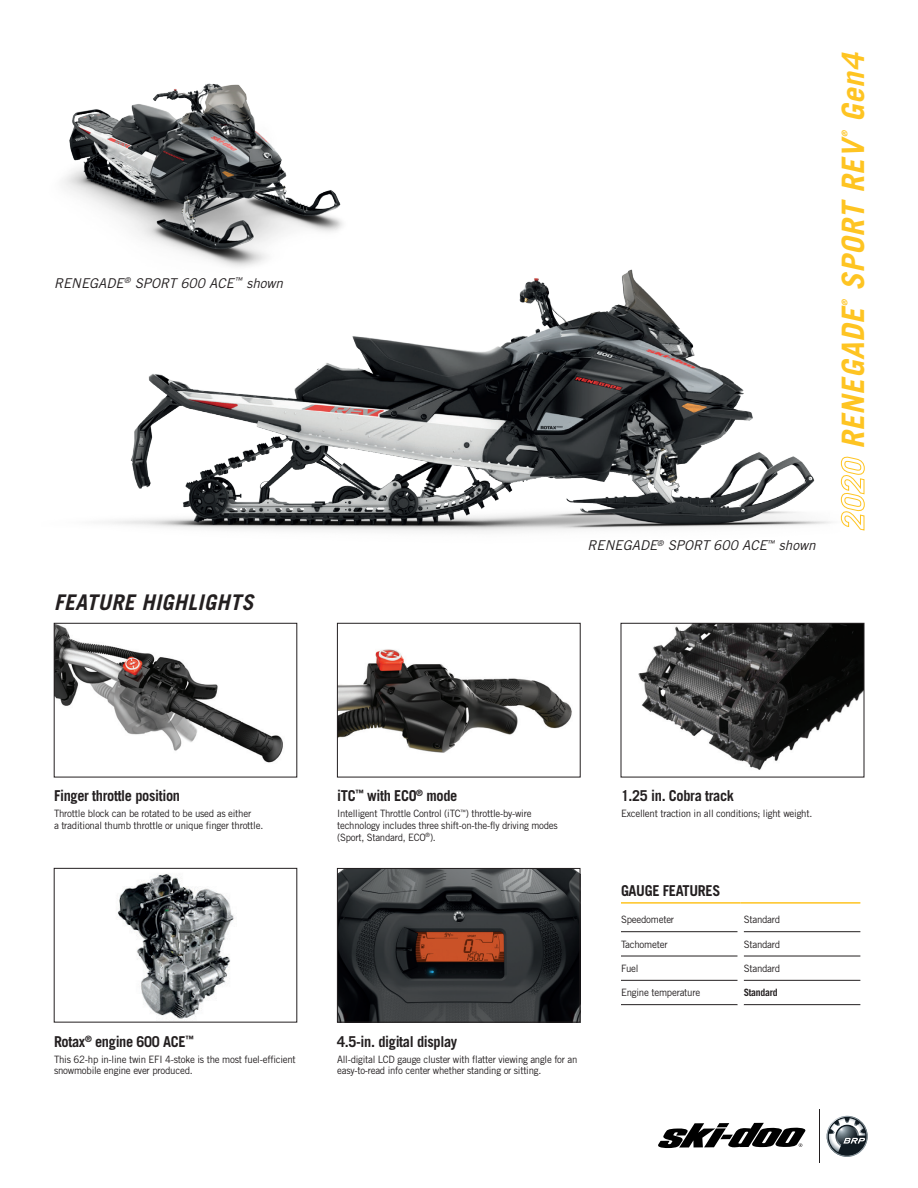
<style>
.page{position:relative;width:918px;height:1188px;background:#fff}
.page>*{position:absolute;margin:0;border:0;box-sizing:border-box;transform-origin:0 0}
.t1{font:italic 700 30.9px "Trade Gothic LT Std";color:#fec422}
.t2{font:italic 700 21.6px "Trade Gothic LT Std";letter-spacing:.02em;color:#231f20}
.t3{font:700 15px "Trade Gothic LT Std";letter-spacing:-.025em;color:#231f20;scale:.96 1}
.t4{font:italic 13.5px "Trade Gothic LT Std";color:#231f20}
.t5{font:10.2px/11.7px "Trade Gothic LT Std";letter-spacing:-.025em;color:#231f20;scale:.96 1}
.t6{font:10.2px/11.6px "Trade Gothic LT Std";letter-spacing:-.025em;color:#231f20;scale:.95 1}
.t7{font:700 10.2px "Trade Gothic LT Std";letter-spacing:-.025em;color:#231f20;scale:.96 1}
.t8{font:italic 700 7.8px "Trade Gothic LT Std";color:#fec422}
</style>
<div class="page">
<img style="left:56px;top:625px;width:227px;height:138px">
<div style="left:54px;top:623px;width:243px;height:154px;border:1px solid #231f20"></div>
<img style="left:339px;top:649px;width:233px;height:104px">
<div style="left:337px;top:623px;width:243px;height:154px;border:1px solid #231f20"></div>
<img style="left:638px;top:625px;width:224px;height:145px">
<div style="left:621px;top:623px;width:243px;height:154px;border:1px solid #231f20"></div>
<img style="left:117px;top:874px;width:117px;height:145px">
<div style="left:54px;top:868px;width:243px;height:154px;border:1px solid #231f20"></div>
<img style="left:339px;top:870px;width:239px;height:150px">
<div style="left:337px;top:868px;width:243px;height:154px;border:1px solid #231f20"></div>
<img style="left:108px;top:269px;width:733px;height:263px">
<img style="left:63px;top:83px;width:286px;height:212px">
<svg style="left:658px;top:1123px;width:147px;height:25px"></svg>
<hr style="left:819px;top:1110px;width:1px;height:53px;background:#231f20">
<svg style="left:826px;top:1115px;width:42px;height:42px"></svg>
<hr style="left:621px;top:931px;width:117px;height:1px;background:#231f20">
<hr style="left:744px;top:931px;width:116px;height:1px;background:#231f20">
<hr style="left:621px;top:956px;width:117px;height:1px;background:#231f20">
<hr style="left:744px;top:956px;width:116px;height:1px;background:#231f20">
<hr style="left:621px;top:980px;width:117px;height:1px;background:#231f20">
<hr style="left:744px;top:980px;width:116px;height:1px;background:#231f20">
<hr style="left:621px;top:1004px;width:117px;height:1px;background:#231f20">
<hr style="left:744px;top:1004px;width:116px;height:1px;background:#231f20">
<hr style="left:621px;top:902px;width:120px;height:2px;background:#fec422">
<hr style="left:741px;top:902px;width:119px;height:2px;background:#fec422">
<svg style="left:841px;top:456px;width:24px;height:75px"></svg>
<h3 class="t4" style="left:54px;top:275px;width:231px">RENEGADE<sup>®</sup> SPORT 600 ACE<sup>™</sup> shown</h3>
<h2 class="t2" style="left:54px;top:589px;width:201px">FEATURE HIGHLIGHTS</h2>
<h1 class="t1" style="left:834px;top:122px;width:71px;rotate:-90deg">Gen4</h1>
<p class="t8" style="left:840px;top:137px;width:9px;rotate:-90deg">®</p>
<h1 class="t1" style="left:834px;top:291px;width:156px;rotate:-90deg">SPORT REV</h1>
<p class="t8" style="left:840px;top:306px;width:9px;rotate:-90deg">®</p>
<h1 class="t1" style="left:834px;top:449px;width:145px;rotate:-90deg">RENEGADE</h1>
<h3 class="t4" style="left:588px;top:537px;width:230px">RENEGADE<sup>®</sup> SPORT 600 ACE<sup>™</sup> shown</h3>
<h3 class="t3" style="left:54px;top:787px;width:133px">Finger throttle position</h3>
<p class="t5" style="left:54px;top:808px;width:220px">Throttle block can be rotated to be used as either<br>a traditional thumb throttle or unique finger throttle.</p>
<h3 class="t3" style="left:337px;top:787px;width:127px">iTC<sup>™</sup> with ECO<sup>®</sup> mode</h3>
<p class="t6" style="left:337px;top:808px;width:234px">Intelligent Throttle Control (iTC<sup>™</sup>) throttle-by-wire technology includes three shift-on-the-fly driving modes (Sport, Standard, ECO<sup>®</sup>).</p>
<h3 class="t3" style="left:54px;top:1032px;width:147px">Rotax<sup>®</sup> engine 600 ACE<sup>™</sup></h3>
<p class="t5" style="left:54px;top:1053px;width:253px">This 62-hp in-line twin EFI 4-stoke is the most fuel-efficient snowmobile engine ever produced.</p>
<h3 class="t3" style="left:337px;top:1032px;width:127px">4.5-in. digital display</h3>
<p class="t6" style="left:337px;top:1053px;width:254px">All-digital LCD gauge cluster with flatter viewing angle for an easy-to-read info center whether standing or sitting.</p>
<h3 class="t3" style="left:621px;top:787px;width:119px">1.25 in. Cobra track</h3>
<p class="t5" style="left:621px;top:808px;width:201px">Excellent traction in all conditions; light weight.</p>
<h3 class="t3" style="left:621px;top:882px;width:105px">GAUGE FEATURES</h3>
<p class="t5" style="left:621px;top:914px;width:57px">Speedometer</p>
<p class="t5" style="left:744px;top:914px;width:40px">Standard</p>
<p class="t5" style="left:621px;top:938px;width:50px">Tachometer</p>
<p class="t5" style="left:744px;top:938px;width:40px">Standard</p>
<p class="t5" style="left:621px;top:962px;width:20px">Fuel</p>
<p class="t5" style="left:744px;top:962px;width:40px">Standard</p>
<p class="t5" style="left:621px;top:987px;width:84px">Engine temperature</p>
<p class="t7" style="left:744px;top:986px;width:37px">Standard</p>
</div>
